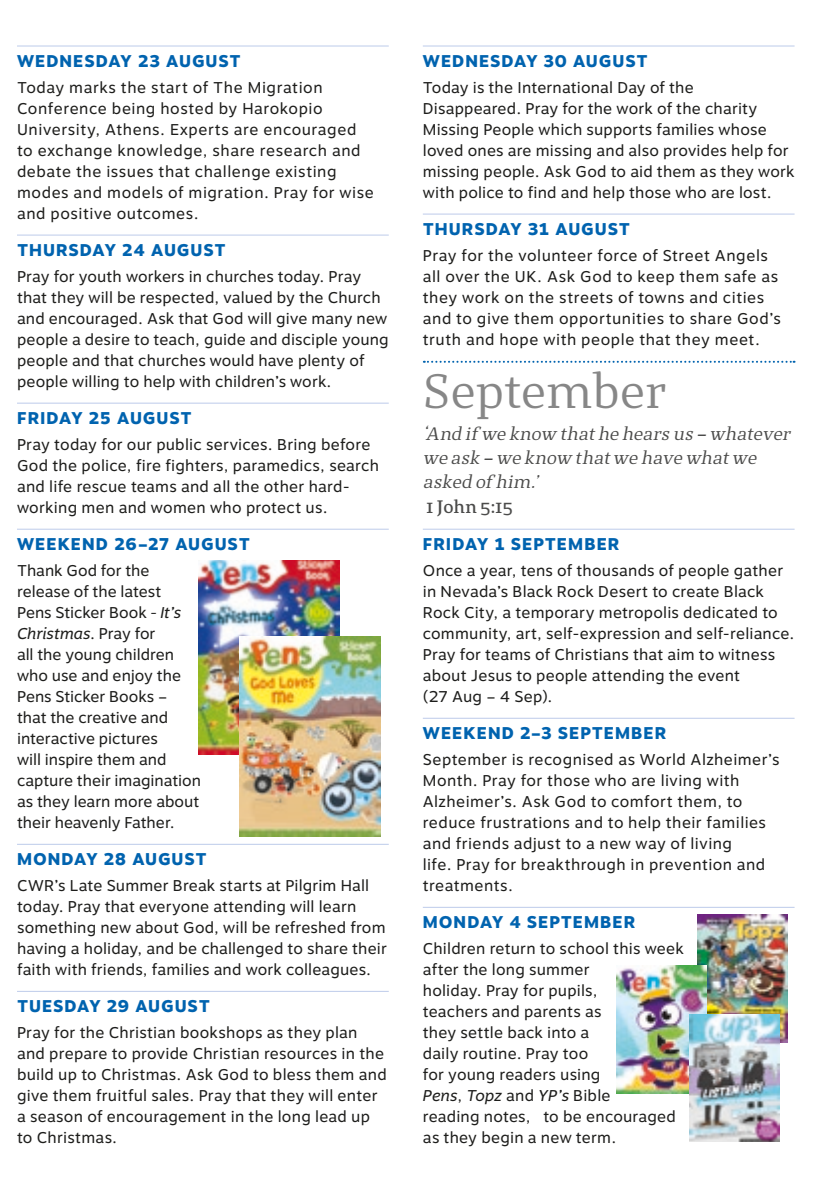
<style>
.page{position:relative;width:840px;height:1191px;background:#fff}
.page>*{position:absolute;margin:0;border:0;box-sizing:border-box;transform-origin:0 0}
.PT_month_head{font:48px "St Marie";color:#878787}
.PTverse{font:italic 18px/24px "St Marie";color:#4b4b4a}
.PTverse_REF{font:600 18px "St Marie";letter-spacing:-.01em;color:#4b4b4a}
.PTday{font:800 17px "Motiva Sans";letter-spacing:.05em;color:#0063af}
.PTbody{font:15.6px/21px "Motiva Sans";letter-spacing:.01em;color:#1d1d1b}
.PTbody-2{font:15.6px/21px "Motiva Sans";letter-spacing:.035em;color:#1d1d1b}
.PTbody-3{font:15.6px/21px "Motiva Sans";letter-spacing:.03em;color:#1d1d1b}
.s1{font-style:italic}
</style>
<div class="page">
<hr style="left:17px;top:46px;width:371px;height:1px;background:#bdcbea">
<hr style="left:17px;top:235px;width:371px;height:1px;background:#bdcbea">
<hr style="left:17px;top:403px;width:371px;height:1px;background:#bdcbea">
<hr style="left:17px;top:529px;width:371px;height:1px;background:#bdcbea">
<hr style="left:17px;top:844px;width:371px;height:1px;background:#bdcbea">
<hr style="left:17px;top:991px;width:371px;height:1px;background:#bdcbea">
<hr style="left:422px;top:46px;width:372px;height:1px;background:#bdcbea">
<hr style="left:422px;top:214px;width:372px;height:1px;background:#bdcbea">
<svg style="left:423px;top:361px;width:371px;height:2px"></svg>
<hr style="left:422px;top:529px;width:372px;height:1px;background:#bdcbea">
<hr style="left:422px;top:718px;width:372px;height:1px;background:#bdcbea">
<hr style="left:422px;top:907px;width:372px;height:1px;background:#bdcbea">
<img style="left:198px;top:560px;width:141px;height:194px">
<img style="left:240px;top:637px;width:140px;height:199px">
<img style="left:697px;top:914px;width:90px;height:128px">
<img style="left:616px;top:965px;width:90px;height:128px">
<img style="left:689px;top:1014px;width:90px;height:128px">
<p class="PTday" style="left:17px;top:48px;width:225px">WEDNESDAY 23 AUGUST</p>
<p class="PTbody-2" style="left:17px;top:77px;width:358px">Today marks the start of The Migration Conference being hosted by Harokopio University, Athens. Experts are encouraged to exchange knowledge, share research and debate the issues that challenge existing modes and models of migration. Pray for wise and positive outcomes.</p>
<p class="PTday" style="left:17px;top:237px;width:210px">THURSDAY 24 AUGUST</p>
<p class="PTbody" style="left:17px;top:266px;width:373px">Pray for youth workers in churches today. Pray that they will be respected, valued by the Church and encouraged. Ask that God will give many new people a desire to teach, guide and disciple young people and that churches would have plenty of people willing to help with children’s work.</p>
<p class="PTday" style="left:17px;top:405px;width:176px">FRIDAY 25 AUGUST</p>
<p class="PTbody" style="left:17px;top:434px;width:363px">Pray today for our public services. Bring before God the police, fire fighters, paramedics, search and life rescue teams and all the other hard&shy;working men and women who protect us.</p>
<p class="PTday" style="left:17px;top:531px;width:234px">WEEKEND 26–27 AUGUST</p>
<p class="PTbody" style="left:17px;top:560px;width:185px">Thank God for the release of the latest<br>Pens Sticker Book <span class="s1">- It’s<br>Christmas</span>. Pray for<br>all the young children who use and enjoy the<br>Pens Sticker Books – that the creative and interactive pictures<br>will inspire them and capture their imagination as they learn more about their heavenly Father.</p>
<p class="PTday" style="left:17px;top:846px;width:191px">MONDAY 28 AUGUST</p>
<p class="PTbody" style="left:17px;top:875px;width:371px">CWR’s Late Summer Break starts at Pilgrim Hall today. Pray that everyone attending will learn something new about God, will be refreshed from having a holiday, and be challenged to share their faith with friends, families and work colleagues.</p>
<p class="PTday" style="left:17px;top:993px;width:194px">TUESDAY 29 AUGUST</p>
<p class="PTbody" style="left:17px;top:1022px;width:371px">Pray for the Christian bookshops as they plan and prepare to provide Christian resources in the build up to Christmas. Ask God to bless them and give them fruitful sales. Pray that they will enter a season of encouragement in the long lead up to Christmas.</p>
<p class="PTday" style="left:422px;top:48px;width:226px">WEDNESDAY 30 AUGUST</p>
<p class="PTbody" style="left:422px;top:77px;width:373px">Today is the International Day of the Disappeared. Pray for the work of the charity Missing People which supports families whose loved ones are missing and also provides help for missing people. Ask God to aid them as they work with police to find and help those who are lost.</p>
<p class="PTday" style="left:422px;top:216px;width:209px">THURSDAY 31 AUGUST</p>
<p class="PTbody-3" style="left:422px;top:245px;width:359px">Pray for the volunteer force of Street Angels all over the UK. Ask God to keep them safe as they work on the streets of towns and cities and to give them opportunities to share God’s truth and hope with people that they meet.</p>
<p class="PT_month_head" style="left:422px;top:362px;width:245px">September</p>
<p class="PTverse" style="left:422px;top:421px;width:372px">‘And if we know thathe hears us – whatever we ask – we know thatwe have whatwe asked of him.’</p>
<p class="PTverse_REF" style="left:426px;top:496px;width:88px">1 John 5:15</p>
<p class="PTday" style="left:422px;top:531px;width:198px">FRIDAY 1 SEPTEMBER</p>
<p class="PTbody" style="left:422px;top:560px;width:373px">Once a year, tens of thousands of people gather in Nevada’s Black Rock Desert to create Black Rock City, a temporary metropolis dedicated to community, art, self-expression and self-reliance.<br>Pray for teams of Christians that aim to witness about Jesus to people attending the event<br>(27 Aug – 4 Sep).</p>
<p class="PTday" style="left:422px;top:720px;width:245px">WEEKEND 2–3 SEPTEMBER</p>
<p class="PTbody" style="left:422px;top:749px;width:358px">September is recognised as World Alzheimer’s Month. Pray for those who are living with Alzheimer’s. Ask God to comfort them, to reduce frustrations and to help their families and friends adjust to a new way of living<br>life. Pray for breakthrough in prevention and treatments.</p>
<p class="PTday" style="left:422px;top:909px;width:214px">MONDAY 4 SEPTEMBER</p>
<p class="PTbody" style="left:422px;top:938px;width:262px">Children return to school this week after the long summer<br>holiday. Pray for pupils,<br>teachers and parents as<br>they settle back into a<br>daily routine. Pray too<br>for young readers using<br><span class="s1">Pens</span>, <span class="s1">Topz</span> and <span class="s1">YP’s</span> Bible<br>reading notes, to be encouraged as they begin a new term.</p>
</div>
